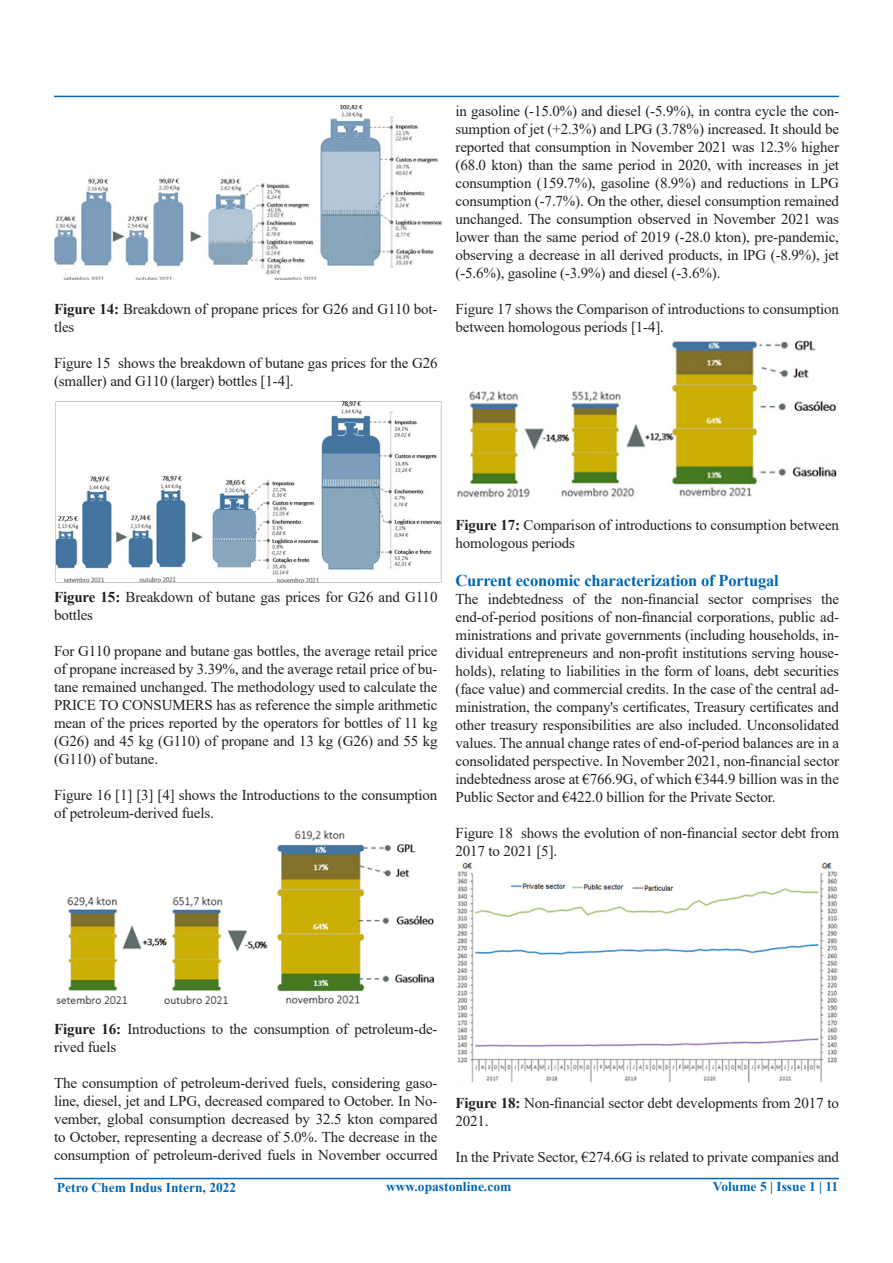
<style>
.page{position:relative;width:893px;height:1263px;background:#fff}
.page>*{position:absolute;margin:0;border:0;box-sizing:border-box;transform-origin:0 0}
.t1{font:700 16.5px "Times New Roman";letter-spacing:-.01em;color:#0166b3}
.t2{font:15px/18px "Times New Roman";letter-spacing:-.01em;color:#231f20}
.t3{font:700 13.5px "Times New Roman";color:#0166b3}
.s1{font-weight:700}
</style>
<div class="page">
<hr style="left:54px;top:1178px;width:785px;height:1px;background:#0166b3">
<hr style="left:54px;top:96px;width:785px;height:1px;background:#0166b3">
<img style="left:54px;top:105px;width:387px;height:175px">
<img style="left:55px;top:401px;width:387px;height:182px">
<img style="left:56px;top:830px;width:378px;height:174px">
<img style="left:457px;top:340px;width:380px;height:158px">
<img style="left:457px;top:862px;width:381px;height:221px">
<p class="t2" style="left:54px;top:299px;width:385px"><span class="s1">Figure 14:</span> Breakdown of propane prices for G26 and G110 bot&shy;tles</p>
<p class="t2" style="left:54px;top:353px;width:385px">Figure 15 shows the breakdown of butane gas prices for the G26 (smaller) and G110 (larger) bottles [1-4].</p>
<p class="t2" style="left:455px;top:101px;width:385px;text-align:justify">in gasoline (-15.0%) and diesel (-5.9%), in contra cycle the con&shy;sumption of jet (+2.3%) and LPG (3.78%) increased. It should be reported that consumption in November 2021 was 12.3% higher (68.0 kton) than the same period in 2020, with increases in jet consumption (159.7%), gasoline (8.9%) and reductions in LPG consumption (-7.7%). On the other, diesel consumption remained unchanged. The consumption observed in November 2021 was lower than the same period of 2019 (-28.0 kton), pre-pandemic, observing a decrease in all derived products, in lPG (-8.9%), jet (-5.6%), gasoline (-3.9%) and diesel (-3.6%).</p>
<p class="t2" style="left:455px;top:299px;width:385px">Figure 17 shows the Comparison of introductions to consumption between homologous periods [1-4].</p>
<p class="t2" style="left:54px;top:587px;width:385px"><span class="s1">Figure 15:</span> Breakdown of butane gas prices for G26 and G110 bottles</p>
<p class="t2" style="left:54px;top:641px;width:385px;text-align:justify">For G110 propane and butane gas bottles, the average retail price of propane increased by 3.39%, and the average retail price of bu&shy;tane remained unchanged. The methodology used to calculate the PRICE TO CONSUMERS has as reference the simple arithmetic mean of the prices reported by the operators for bottles of 11 kg (G26) and 45 kg (G110) of propane and 13 kg (G26) and 55 kg (G110) of butane.</p>
<p class="t2" style="left:54px;top:785px;width:385px">Figure 16 [1] [3] [4] shows the Introductions to the consumption of petroleum-derived fuels.</p>
<p class="t2" style="left:455px;top:515px;width:385px"><span class="s1">Figure 17:</span> Comparison of introductions to consumption between homologous periods</p>
<p class="t1" style="left:455px;top:568px;width:325px">Current economic characterization of Portugal</p>
<p class="t2" style="left:455px;top:589px;width:385px;text-align:justify">The indebtedness of the non-financial sector comprises the end-of-period positions of non-financial corporations, public ad&shy;ministrations and private governments (including households, in&shy;dividual entrepreneurs and non-profit institutions serving house&shy;holds), relating to liabilities in the form of loans, debt securities (face value) and commercial credits. In the case of the central ad&shy;ministration, the company's certificates, Treasury certificates and other treasury responsibilities are also included. Unconsolidated values. The annual change rates of end-of-period balances are in a consolidated perspective. In November 2021, non-financial sector indebtedness arose at €766.9G, of which €344.9 billion was in the Public Sector and €422.0 billion for the Private Sector.</p>
<p class="t2" style="left:455px;top:823px;width:385px">Figure 18 shows the evolution of non-financial sector debt from<br>2017 to 2021 [5].</p>
<p class="t2" style="left:54px;top:1019px;width:385px"><span class="s1">Figure 16:</span> Introductions to the consumption of petroleum-de&shy;rived fuels</p>
<p class="t2" style="left:54px;top:1073px;width:385px;text-align:justify">The consumption of petroleum-derived fuels, considering gaso&shy;line, diesel, jet and LPG, decreased compared to October. In No&shy;vember, global consumption decreased by 32.5 kton compared to October, representing a decrease of 5.0%. The decrease in the consumption of petroleum-derived fuels in November occurred</p>
<p class="t2" style="left:455px;top:1093px;width:385px"><span class="s1">Figure 18:</span> Non-financial sector debt developments from 2017 to<br>2021.</p>
<p class="t2" style="left:455px;top:1147px;width:385px">In the Private Sector, €274.6G is related to private companies and</p>
<p class="t3" style="left:57px;top:1178px;width:181px">Petro Chem Indus Intern, 2022</p>
<p class="t3" style="left:386px;top:1177px;width:127px">www.opastonline.com</p>
<p class="t3" style="left:713px;top:1177px;width:127px">Volume 5 | Issue 1 | 11</p>
</div>
